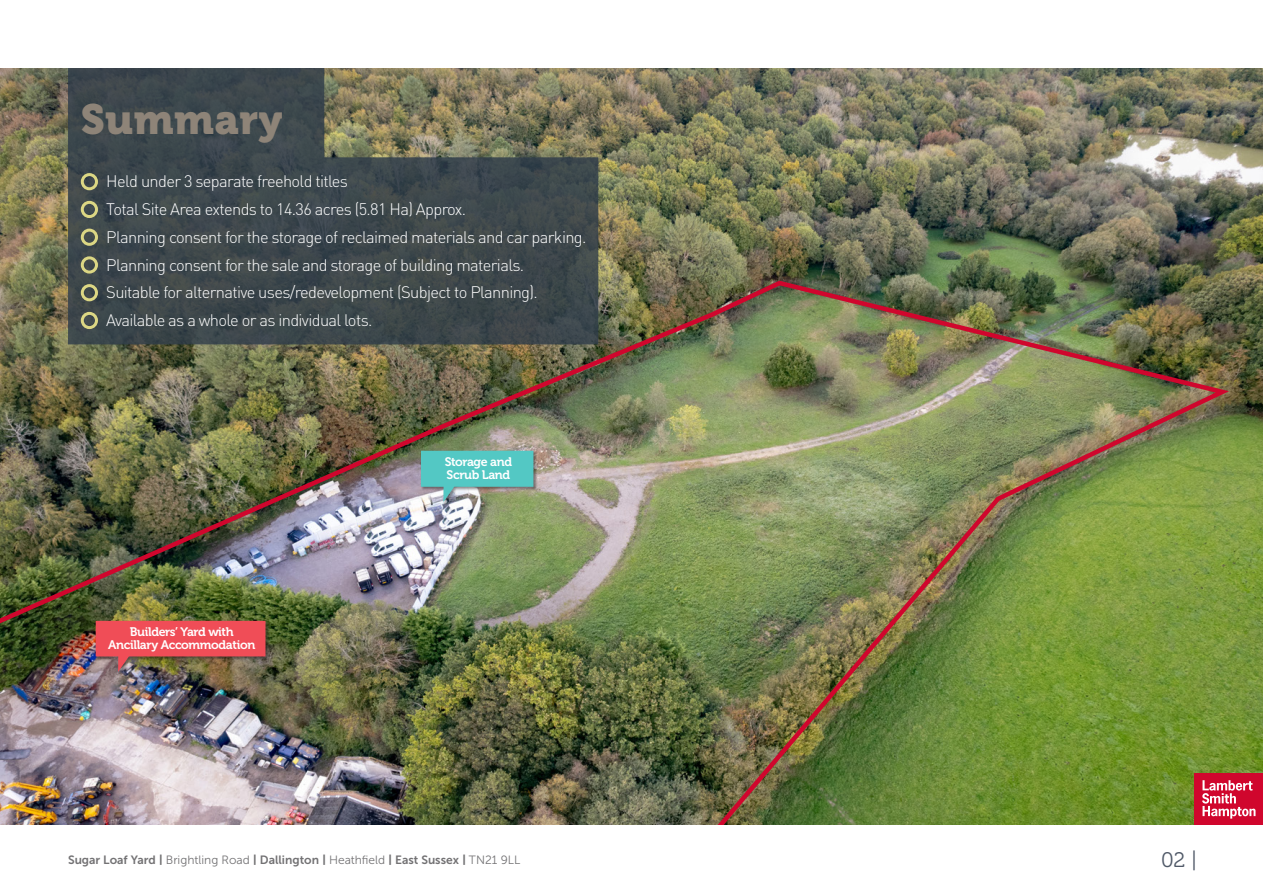
<style>
.page{position:relative;width:1263px;height:893px;background:#fff}
.page>*{position:absolute;margin:0;border:0;box-sizing:border-box;transform-origin:0 0}
.t1{font:42px "Museo 900";letter-spacing:.01em;color:#8e8478}
.t2{font:21px "Museo 300";color:#505968}
.t3{font:300 16.5px "DIN Pro";letter-spacing:-.04em;color:#fff}
.t4{font:12.3px/13.5px "Museo 700";letter-spacing:-.03em;color:#fff;text-align:center}
.t5{font:12px "Museo Sans 700";color:#737274}
.s1{font-family:"DIN Pro";font-weight:700}
.s2{font-family:"Museo Sans 300"}
</style>
<div class="page">
<img style="left:0;top:68px;width:1263px;height:706px">
<svg style="left:68px;top:68px;width:530px;height:210px;background:#4d5350"></svg>
<img style="left:0;top:278px;width:1229px;height:547px">
<div style="left:1195px;top:774px;width:68px;height:51px;background:#d0062d"></div>
<svg style="left:1202px;top:780px;width:53px;height:39px"></svg>
<div style="left:81px;top:173px;width:17px;height:17px;border:3px solid #dcd784;border-radius:50%"></div>
<div style="left:81px;top:201px;width:17px;height:17px;border:3px solid #dcd784;border-radius:50%"></div>
<div style="left:81px;top:229px;width:17px;height:17px;border:3px solid #dcd784;border-radius:50%"></div>
<div style="left:81px;top:256px;width:17px;height:18px;border:3px solid #dcd784;border-radius:50%"></div>
<div style="left:81px;top:284px;width:17px;height:17px;border:3px solid #dcd784;border-radius:50%"></div>
<div style="left:81px;top:312px;width:17px;height:17px;border:3px solid #dcd784;border-radius:50%"></div>
<p class="t1" style="left:81px;top:95px;width:203px">Summary</p>
<p class="t3" style="left:106px;top:170px;width:243px">Held under 3 separate freehold titles</p>
<p class="t3" style="left:106px;top:198px;width:361px">Total Site Area extends to 14.36 acres (5.81 Ha) Approx.</p>
<p class="t3" style="left:106px;top:226px;width:482px">Planning consent for the storage of reclaimed materials and car parking.</p>
<p class="t3" style="left:106px;top:253px;width:419px">Planning consent for the sale and storage of building materials.</p>
<p class="t3" style="left:106px;top:281px;width:433px">Suitable for alternative uses/redevelopment (Subject to Planning).</p>
<p class="t3" style="left:106px;top:309px;width:268px">Available as a whole or as individual lots.</p>
<p class="t4" style="left:108px;top:625px;width:148px">Builders’ Yard with<br>Ancillary Accommodation</p>
<p class="t4" style="left:445px;top:455px;width:69px;text-align:left">Storage and<br>Scrub Land</p>
<p class="t5" style="left:68px;top:853px;width:454px">Sugar Loaf Yard <span class="s1">|</span> <span class="s2">Brightling Road</span> <span class="s1">|</span> Dallington <span class="s1">|</span> <span class="s2">Heathfield</span> <span class="s1">|</span> East Sussex <span class="s1">|</span> <span class="s2">TN21 9LL</span></p>
<p class="t2" style="left:1161px;top:848px;width:37px">02 |</p>
</div>
